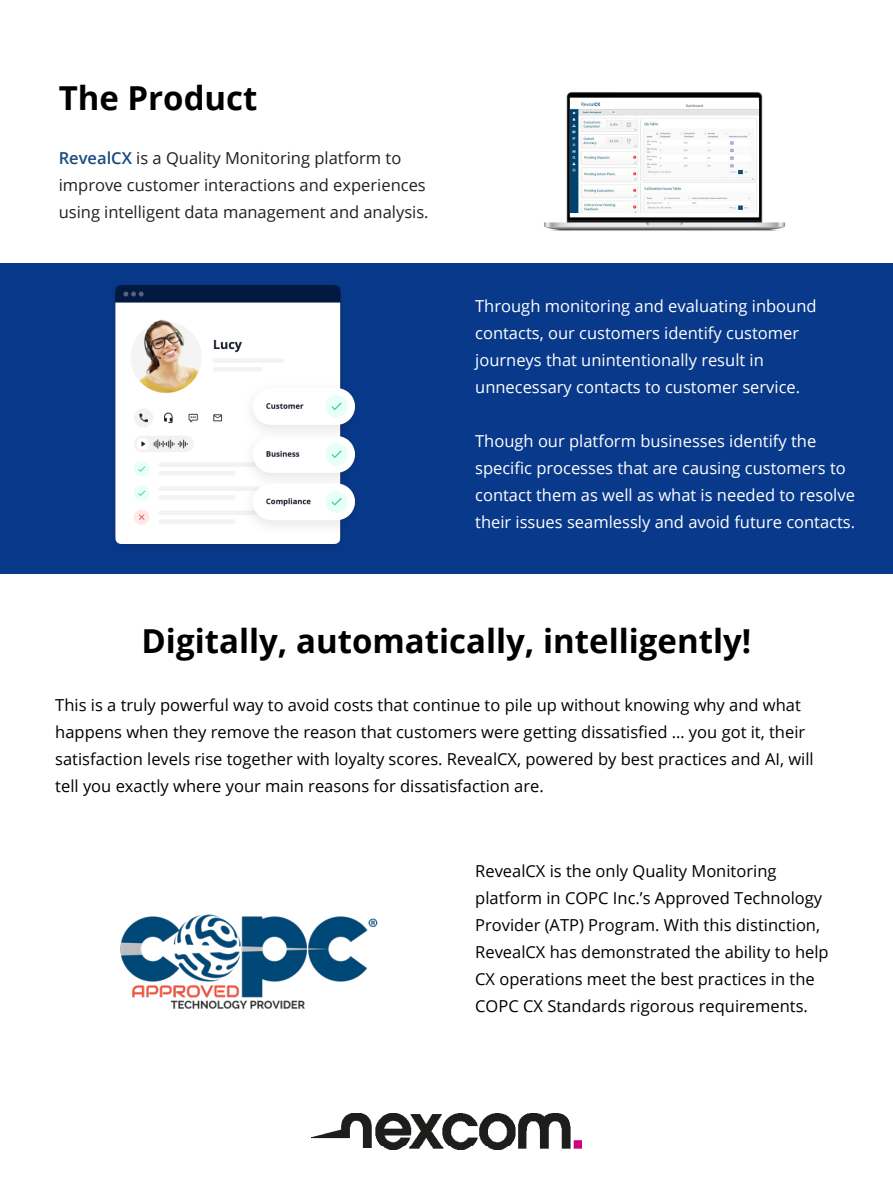
<style>
.page{position:relative;width:893px;height:1191px;background:#fff}
.page>*{position:absolute;margin:0;border:0;box-sizing:border-box;transform-origin:0 0}
.t1{font:700 33px "Open Sans";color:#000001}
.t2{font:16.5px/27px "Open Sans";color:#000001}
.t3{font:16.5px/27px "Open Sans";color:#fff}
.t4{font:16.5px/27px "Open Sans";color:#231f20}
.s1{font-weight:600;color:#184b7d}
</style>
<div class="page">
<div style="left:0;top:264px;width:893px;height:310px;background:#09398b"></div>
<img style="left:312px;top:1113px;width:269px;height:36px">
<img style="left:120px;top:914px;width:258px;height:95px">
<img style="left:544px;top:92px;width:241px;height:139px">
<img style="left:570px;top:101px;width:188px;height:112px">
<img style="left:115px;top:285px;width:241px;height:260px">
<h1 class="t1" style="left:59px;top:75px;width:200px">The Product</h1>
<p class="t4" style="left:59px;top:144px;width:371px"><span class="s1">RevealCX</span> is a Quality Monitoring platform to improve customer interactions and experiences using intelligent data management and analysis.</p>
<p class="t3" style="left:475px;top:292px;width:343px">Through monitoring and evaluating inbound contacts, our customers identify customer journeys that unintentionally result in unnecessary contacts to customer service.</p>
<p class="t3" style="left:475px;top:427px;width:382px">Though our platform businesses identify the specific processes that are causing customers to contact them as well as what is needed to resolve their issues seamlessly and avoid future contacts.</p>
<h1 class="t1" style="left:142px;top:618px;width:611px">Digitally, automatically, intelligently!</h1>
<p class="t2" style="left:55px;top:691px;width:760px">This is a truly powerful way to avoid costs that continue to pile up without knowing why and what happens when they remove the reason that customers were getting dissatisfied … you got it, their satisfaction levels rise together with loyalty scores. RevealCX, powered by best practices and AI, will tell you exactly where your main reasons for dissatisfaction are.</p>
<p class="t2" style="left:475px;top:857px;width:355px">RevealCX is the only Quality Monitoring platform in COPC Inc.’s Approved Technology Provider (ATP) Program. With this distinction, RevealCX has demonstrated the ability to help CX operations meet the best practices in the COPC CX Standards rigorous requirements.</p>
</div>
